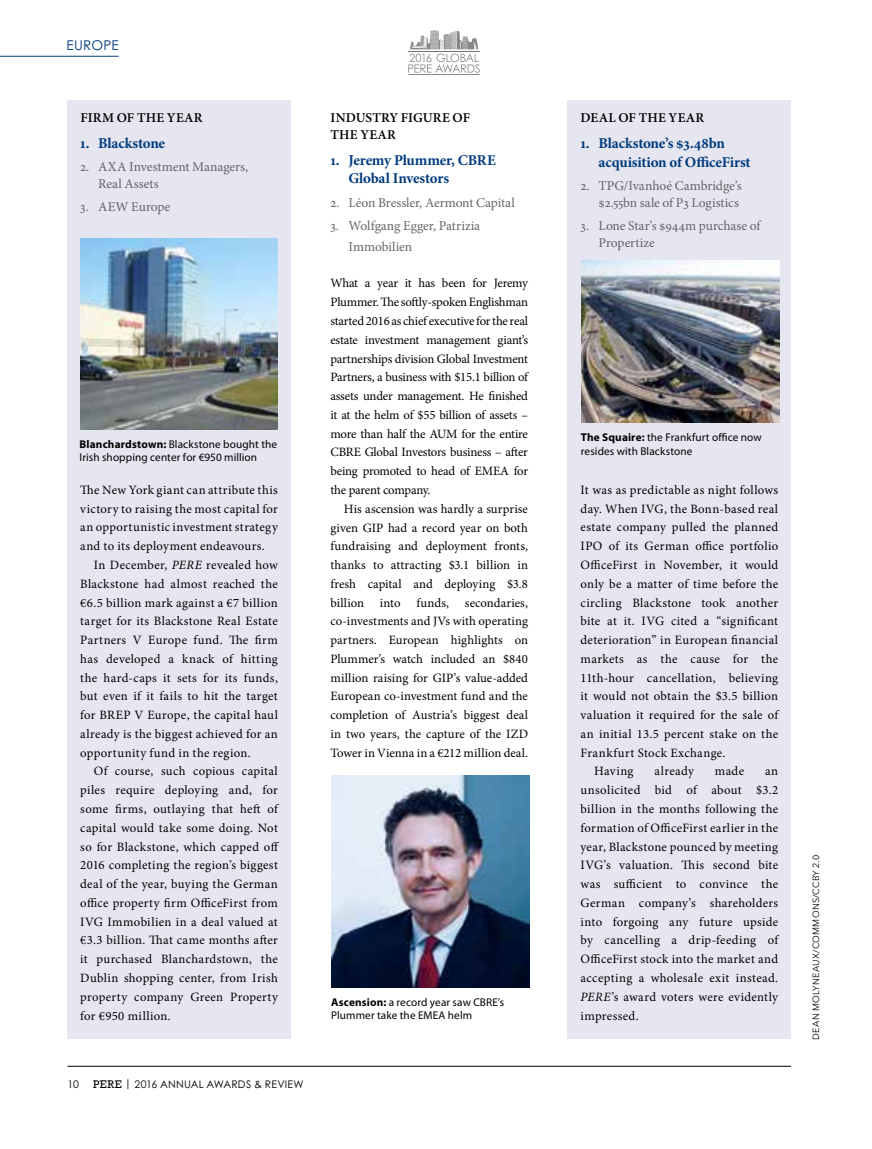
<style>
.page{position:relative;width:872px;height:1149px;background:#fff}
.page>*{position:absolute;margin:0;border:0;box-sizing:border-box;transform-origin:0 0}
.t1{font:700 15px/18.8px "Minion Pro";letter-spacing:-.015em;color:#003b7d}
.t2{font:13.5px/16.6px "Minion Pro";letter-spacing:-.005em;color:#646567}
.t3{font:600 13.5px/16.6px "Minion Pro";letter-spacing:.015em;color:#000}
.t4{font:13.5px "Century Gothic Pro";letter-spacing:.02em;color:#003b7d}
.t5{font:12.75px/18.8px "Minion Pro";letter-spacing:.02em;color:#000;text-align:justify}
.t6{font:11.4px "Century Gothic Pro";color:#87888a}
.t7{font:11.25px/13.2px "Myriad Pro";letter-spacing:.01em;color:#000}
.t8{font:10.5px "Century Gothic Pro";letter-spacing:.02em;color:#000}
.t9{font:9px "Avenir Next LT Pro";letter-spacing:.03em;color:#000}
.s1{font-weight:700}
.s2{font-style:italic}
.s3{font-family:"Rockwell Std";font-size:11.25px}
</style>
<div class="page">
<hr style="left:68px;top:1065px;width:723px;height:1px;background:#000">
<hr style="left:408px;top:75px;width:72px;height:1px;background:#707172">
<svg style="left:408px;top:30px;width:72px;height:43px"></svg>
<div style="left:568px;top:100px;width:223px;height:937px;background:#e5e6f0"></div>
<div style="left:68px;top:100px;width:223px;height:937px;background:#e5e6f0"></div>
<img style="left:80px;top:238px;width:198px;height:191px">
<img style="left:581px;top:261px;width:198px;height:162px">
<img style="left:332px;top:775px;width:197px;height:212px">
<hr style="left:0;top:56px;width:119px;height:1px;background:#003b7d">
<p class="t4" style="left:67px;top:37px;width:53px">EUROPE</p>
<p class="t6" style="left:426px;top:51px;width:8px">6</p>
<p class="t3" style="left:80px;top:110px;width:124px">FIRM OF THE YEAR</p>
<p class="t1" style="left:80px;top:133px;width:86px">1. Blackstone</p>
<p class="t2" style="left:98px;top:159px;width:151px;text-indent:-18px">2. AXA Investment Managers,<br>Real Assets</p>
<p class="t2" style="left:80px;top:199px;width:91px">3. AEW Europe</p>
<p class="t3" style="left:330px;top:110px;width:141px">INDUSTRY FIGURE OF<br>THE YEAR</p>
<p class="t1" style="left:348px;top:150px;width:149px;text-indent:-18px">1. Jeremy Plummer, CBRE<br>Global Investors</p>
<p class="t2" style="left:330px;top:194px;width:186px">2. Léon Bressler, Aermont Capital</p>
<p class="t2" style="left:348px;top:216px;width:133px;line-height:20.2px;text-indent:-18px">3. Wolfgang Egger, Patrizia<br>Immobilien</p>
<p class="t5" style="left:330px;top:274px;width:199px">What a year it has been for Jeremy Plummer. The softly-spoken Englishman started 2016 as chief executive for the real estate investment management giant’s partnerships division Global Investment Partners, a business with $15.1 billion of assets under management. He finished it at the helm of $55 billion of assets – more than half the AUM for the entire CBRE Global Investors business – after being promoted to head of EMEA for the parent company.</p>
<p class="t5" style="left:330px;top:499px;width:199px;text-indent:14px">His ascension was hardly a surprise given GIP had a record year on both fundraising and deployment fronts, thanks to attracting $3.1 billion in fresh capital and deploying $3.8 billion into funds, secondaries, co-investments and JVs with operating partners. European highlights on Plummer’s watch included an $840 million raising for GIP’s value-added European co-investment fund and the completion of Austria’s biggest deal in two years, the capture of the IZD Tower in Vienna in a €212 million deal.</p>
<p class="t3" style="left:580px;top:110px;width:125px">DEAL OF THE YEAR</p>
<p class="t1" style="left:598px;top:133px;width:154px;text-indent:-18px">1. Blackstone’s $3.48bn acquisition of OfficeFirst</p>
<p class="t2" style="left:580px;top:177px;width:163px;text-align:right">2. TPG/Ivanhoé Cambridge’s $2.55bn sale of P3 Logistics</p>
<p class="t2" style="left:598px;top:217px;width:163px;text-indent:-18px">3. Lone Star’s $944m purchase of<br>Propertize</p>
<p class="t7" style="left:80px;top:437px;width:199px"><span class="s1">Blanchardstown:</span> Blackstone bought the<br>Irish shopping center for €950 million</p>
<p class="t7" style="left:581px;top:431px;width:182px"><span class="s1">The Squaire:</span> the Frankfurt office now resides with Blackstone</p>
<p class="t5" style="left:80px;top:480px;width:199px">The New York giant can attribute this victory to raising the most capital for an opportunistic investment strategy and to its deployment endeavours.</p>
<p class="t5" style="left:80px;top:555px;width:199px;text-indent:14px">In December, <span class="s2">PERE</span> revealed how Blackstone had almost reached the €6.5 billion mark against a €7 billion target for its Blackstone Real Estate Partners V Europe fund. The firm has developed a knack of hitting the hard-caps it sets for its funds, but even if it fails to hit the target for BREP V Europe, the capital haul already is the biggest achieved for an opportunity fund in the region.</p>
<p class="t5" style="left:80px;top:761px;width:200px;text-indent:14px">Of course, such copious capital piles require deploying and, for some firms, outlaying that heft of capital would take some doing. Not so for Blackstone, which capped off 2016 completing the region’s biggest deal of the year, buying the German office property firm OfficeFirst from IVG Immobilien in a deal valued at €3.3 billion. That came months after it purchased Blanchardstown, the Dublin shopping center, from Irish property company Green Property for €950 million.</p>
<p class="t5" style="left:580px;top:480px;width:199px">It was as predictable as night follows</p>
<p class="t5" style="left:580px;top:499px;width:199px">day. When IVG, the Bonn-based real</p>
<p class="t5" style="left:580px;top:518px;width:199px">estate company pulled the planned</p>
<p class="t5" style="left:580px;top:536px;width:199px">IPO of its German office portfolio</p>
<p class="t5" style="left:580px;top:555px;width:199px">OfficeFirst in November, it would</p>
<p class="t5" style="left:580px;top:574px;width:199px">only be a matter of time before the</p>
<p class="t5" style="left:580px;top:593px;width:199px">circling Blackstone took another</p>
<p class="t5" style="left:580px;top:611px;width:199px">bite at it. IVG cited a “significant</p>
<p class="t5" style="left:580px;top:630px;width:199px">deterioration” in European financial</p>
<p class="t5" style="left:580px;top:649px;width:199px">markets as the cause for the</p>
<p class="t5" style="left:580px;top:668px;width:199px">11th-hour cancellation, believing</p>
<p class="t5" style="left:580px;top:686px;width:199px">it would not obtain the $3.5 billion</p>
<p class="t5" style="left:580px;top:705px;width:199px">valuation it required for the sale of</p>
<p class="t5" style="left:580px;top:724px;width:199px">an initial 13.5 percent stake on the</p>
<p class="t5" style="left:580px;top:743px;width:146px">Frankfurt Stock Exchange.</p>
<p class="t5" style="left:594px;top:761px;width:41px">Having</p>
<p class="t5" style="left:654px;top:761px;width:41px">already</p>
<p class="t5" style="left:715px;top:761px;width:31px">made</p>
<p class="t5" style="left:580px;top:761px;width:199px;text-indent:184px">an unsolicited bid of about $3.2 billion in the months following the formation of OfficeFirst earlier in the year, Blackstone pounced by meeting IVG’s valuation. This second bite was sufficient to convince the German company’s shareholders into forgoing any future upside by cancelling a drip-feeding of OfficeFirst stock into the market and accepting a wholesale exit instead.<br><span class="s2">PERE</span>’s award voters were evidently impressed.</p>
<p class="t7" style="left:331px;top:994px;width:175px"><span class="s1">Ascension:</span> a record year saw CBRE’s<br>Plummer take the EMEA helm</p>
<p class="t8" style="left:68px;top:1077px;width:13px">10</p>
<p class="t8" style="left:93px;top:1077px;width:212px"><span class="s3">PERE</span> | 2016 ANNUAL AWARDS &amp; REVIEW</p>
<p class="t9" style="left:810px;top:1039px;width:186px;rotate:-90deg">DEAN MOLYNEAUX/COMMONS/CCBY 2.0</p>
</div>
